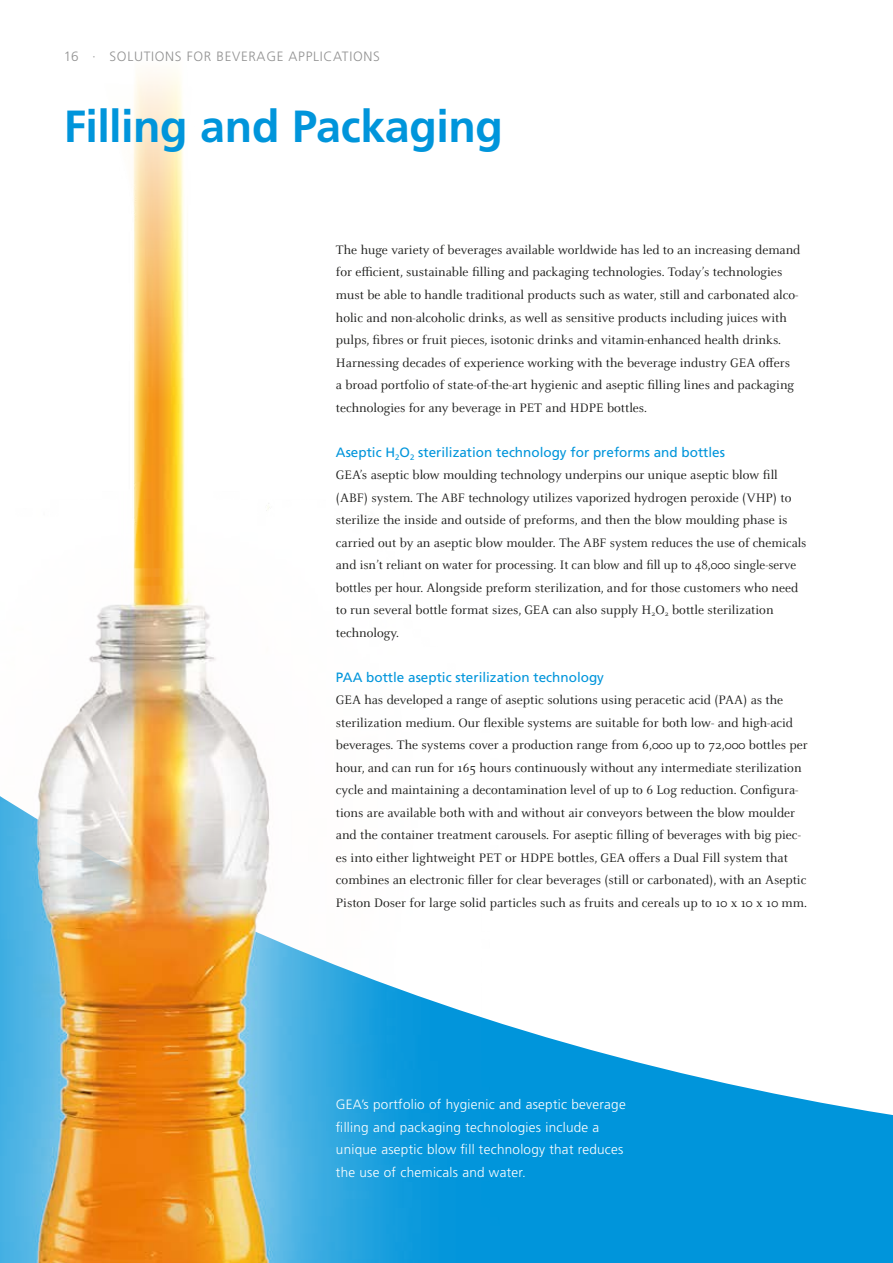
<style>
.page{position:relative;width:893px;height:1263px;background:#fff}
.page>*{position:absolute;margin:0;border:0;box-sizing:border-box;transform-origin:0 0}
.t1{font:700 45px "Frutiger LT";letter-spacing:-.01em;color:#0095db}
.t2{font:13.5px/22.5px "Celeste OT";color:#1d1d1b}
.t3{font:300 13.5px/22.5px "Frutiger LT";letter-spacing:.02em;color:#fff}
.t4{font:13.5px "Frutiger LT";color:#0095db}
.t5{font:300 13.5px "Frutiger LT";letter-spacing:.05em;color:#929292}
</style>
<div class="page">
<svg style="left:500px;top:1023px;width:393px;height:240px;fill:#0095db"></svg>
<img style="left:0;top:72px;width:500px;height:1191px">
<p class="t5" style="left:64px;top:49px;width:318px">16 · SOLUTIONS FOR BEVERAGE APPLICATIONS</p>
<h1 class="t1" style="left:64px;top:99px;width:441px">Filling and Packaging</h1>
<p class="t2" style="left:336px;top:239px;width:466px">The huge variety of beverages available worldwide has led to an increasing demand for efficient, sustainable filling and packaging technologies. Today’s technologies must be able to handle traditional products such as water, still and carbonated alco&shy;holic and non-alcoholic drinks, as well as sensitive products including juices with pulps, fibres or fruit pieces, isotonic drinks and vitamin-enhanced health drinks.<br>Harnessing decades of experience working with the beverage industry GEA offers<br>a broad portfolio of state-of-the-art hygienic and aseptic filling lines and packaging technologies for any beverage in PET and HDPE bottles.</p>
<p class="t4" style="left:336px;top:444px;width:391px">Aseptic H<sub>2</sub>O<sub>2</sub> sterilization technology for preforms and bottles</p>
<p class="t2" style="left:336px;top:464px;width:472px">GEA’s aseptic blow moulding technology underpins our unique aseptic blow fill (ABF) system. The ABF technology utilizes vaporized hydrogen peroxide (VHP) to sterilize the inside and outside of preforms, and then the blow moulding phase is carried out by an aseptic blow moulder. The ABF system reduces the use of chemicals and isn’t reliant on water for processing. It can blow and fill up to 48,000 single-serve bottles per hour. Alongside preform sterilization, and for those customers who need to run several bottle format sizes, GEA can also supply H<sub>2</sub>O<sub>2</sub> bottle sterilization technology.</p>
<p class="t4" style="left:336px;top:669px;width:270px">PAA bottle aseptic sterilization technology</p>
<p class="t2" style="left:336px;top:689px;width:473px">GEA has developed a range of aseptic solutions using peracetic acid (PAA) as the sterilization medium. Our flexible systems are suitable for both low- and high-acid beverages. The systems cover a production range from 6,000 up to 72,000 bottles per hour, and can run for 165 hours continuously without any intermediate sterilization cycle and maintaining a decontamination level of up to 6 Log reduction. Configura&shy;tions are available both with and without air conveyors between the blow moulder and the container treatment carousels. For aseptic filling of beverages with big piec&shy;es into either lightweight PET or HDPE bottles, GEA offers a Dual Fill system that combines an electronic filler for clear beverages (still or carbonated), with an Aseptic Piston Doser for large solid particles such as fruits and cereals up to 10 x 10 x 10 mm.</p>
<p class="t3" style="left:336px;top:1093px;width:291px">GEA’s portfolio of hygienic and aseptic beverage filling and packaging technologies include a unique aseptic blow fill technology that reduces the use of chemicals and water.</p>
</div>
